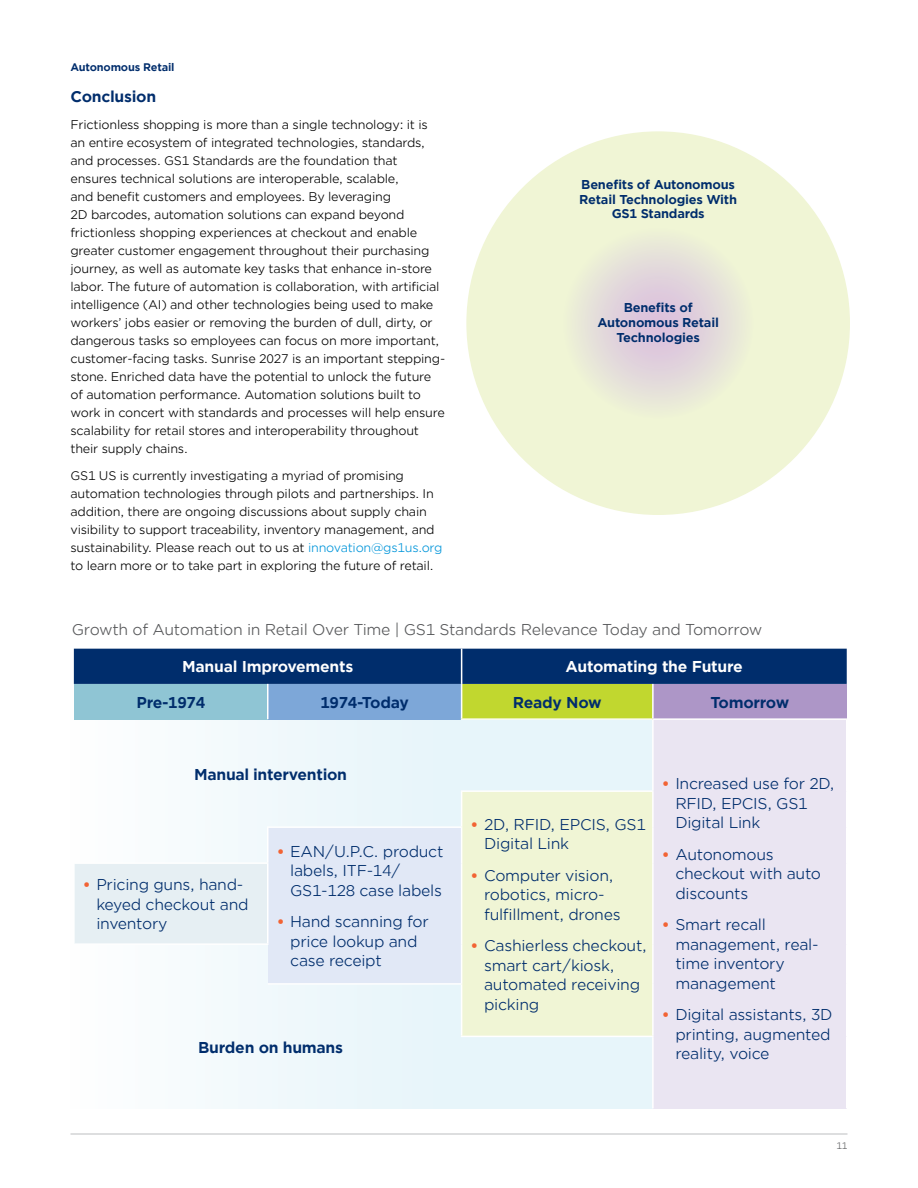
<style>
.page{position:relative;width:918px;height:1188px;background:#fff}
.page>*{position:absolute;margin:0;border:0;box-sizing:border-box;transform-origin:0 0}
.t1{font:15px/19.5px "Gotham Office";letter-spacing:-.02em;color:#002d6c}
.t2{font:700 15px "Gotham Office";letter-spacing:-.02em;color:#002d6c}
.t3{font:15px "Gotham Office";letter-spacing:-.02em;color:#58595b}
.t4{font:700 15px "Gotham Office";letter-spacing:-.02em;color:#fff}
.t5{font:700 12.3px/14.7px "Gotham Office";letter-spacing:-.02em;color:#002d6c;text-align:center}
.t6{font:12px/18px "Gotham Office";letter-spacing:-.02em;color:#000}
.t7{font:700 10.5px "Gotham Office";letter-spacing:-.02em;color:#002d6c}
.t8{font:9px "Gotham Office";color:#58595b}
.s1{color:#0095da}
.s2{font-weight:700;color:#f26334}
</style>
<div class="page">
<hr style="left:70px;top:1134px;width:778px;height:1px;background:#bcbec0">
<svg style="left:73px;top:652px;width:773px;height:457px;fill:#eff8fb"></svg>
<div style="left:466px;top:131px;width:384px;height:384px;background:#f0f5d5;border-radius:50%"></div>
<svg style="left:563px;top:228px;width:190px;height:190px"></svg>
<div style="left:74px;top:649px;width:773px;height:35px;background:#002d6c"></div>
<div style="left:74px;top:684px;width:194px;height:35px;background:#8fc5d4"></div>
<div style="left:268px;top:684px;width:194px;height:35px;background:#7da7d8"></div>
<div style="left:462px;top:684px;width:191px;height:35px;background:#c1d72f"></div>
<div style="left:653px;top:684px;width:194px;height:35px;background:#ad96c7"></div>
<div style="left:653px;top:719px;width:194px;height:389px;background:#eae5f2"></div>
<div style="left:462px;top:791px;width:191px;height:245px;background:#f0f5d5"></div>
<div style="left:268px;top:827px;width:194px;height:157px;background:#e1e8f6"></div>
<div style="left:74px;top:863px;width:194px;height:81px;background:#e6eff3"></div>
<hr style="left:461px;top:649px;width:1px;height:35px;background:#fff">
<hr style="left:267px;top:684px;width:1px;height:35px;background:#fff">
<hr style="left:461px;top:684px;width:1px;height:34px;background:#fff">
<hr style="left:652px;top:684px;width:2px;height:34px;background:#fff">
<hr style="left:461px;top:718px;width:192px;height:2px;background:#fff">
<hr style="left:653px;top:718px;width:195px;height:2px;background:#fff">
<hr style="left:652px;top:720px;width:2px;height:70px;background:#fff">
<hr style="left:846px;top:720px;width:2px;height:71px;background:#fff">
<hr style="left:846px;top:791px;width:2px;height:36px;background:#fff">
<hr style="left:846px;top:827px;width:2px;height:36px;background:#fff">
<hr style="left:846px;top:863px;width:2px;height:81px;background:#fff">
<hr style="left:846px;top:944px;width:2px;height:40px;background:#fff">
<hr style="left:846px;top:984px;width:2px;height:52px;background:#fff">
<hr style="left:846px;top:1036px;width:2px;height:72px;background:#fff">
<hr style="left:652px;top:1037px;width:2px;height:71px;background:#fff">
<hr style="left:73px;top:862px;width:195px;height:2px;background:#fff">
<hr style="left:73px;top:864px;width:2px;height:79px;background:#fff">
<hr style="left:73px;top:943px;width:195px;height:2px;background:#fff">
<hr style="left:267px;top:826px;width:195px;height:2px;background:#fff">
<hr style="left:267px;top:828px;width:1px;height:34px;background:#fff">
<hr style="left:267px;top:864px;width:1px;height:79px;background:#fff">
<hr style="left:268px;top:983px;width:194px;height:2px;background:#fff">
<hr style="left:461px;top:790px;width:193px;height:2px;background:#fff">
<hr style="left:461px;top:792px;width:1px;height:34px;background:#fff">
<hr style="left:652px;top:792px;width:2px;height:35px;background:#fff">
<hr style="left:461px;top:828px;width:1px;height:35px;background:#fff">
<hr style="left:652px;top:827px;width:2px;height:36px;background:#fff">
<hr style="left:461px;top:863px;width:1px;height:81px;background:#fff">
<hr style="left:652px;top:863px;width:2px;height:81px;background:#fff">
<hr style="left:461px;top:944px;width:1px;height:39px;background:#fff">
<hr style="left:652px;top:944px;width:2px;height:40px;background:#fff">
<hr style="left:461px;top:985px;width:1px;height:51px;background:#fff">
<hr style="left:652px;top:984px;width:2px;height:52px;background:#fff">
<hr style="left:461px;top:1036px;width:193px;height:1px;background:#fff">
<p class="t7" style="left:70px;top:60px;width:106px">Autonomous Retail</p>
<p class="t2" style="left:70px;top:86px;width:87px">Conclusion</p>
<p class="t6" style="left:70px;top:115px;width:376px">Frictionless shopping is more than a single technology: it is an entire ecosystem of integrated technologies, standards, and processes. GS1 Standards are the foundation that ensures technical solutions are interoperable, scalable,<br>and benefit customers and employees. By leveraging<br>2D barcodes, automation solutions can expand beyond frictionless shopping experiences at checkout and enable greater customer engagement throughout their purchasing journey, as well as automate key tasks that enhance in-store labor. The future of automation is collaboration, with artificial intelligence (AI) and other technologies being used to make workers’ jobs easier or removing the burden of dull, dirty, or dangerous tasks so employees can focus on more important, customer-facing tasks. Sunrise 2027 is an important stepping&shy;stone. Enriched data have the potential to unlock the future of automation performance. Automation solutions built to work in concert with standards and processes will help ensure scalability for retail stores and interoperability throughout their supply chains.</p>
<p class="t6" style="left:70px;top:466px;width:374px">GS1 US is currently investigating a myriad of promising automation technologies through pilots and partnerships. In addition, there are ongoing discussions about supply chain visibility to support traceability, inventory management, and sustainability. Please reach out to us at <span class="s1">innovation@gs1us.org </span>to learn more or to take part in exploring the future of retail.</p>
<p class="t5" style="left:579px;top:177px;width:159px">Benefits of Autonomous<br>Retail Technologies With<br>GS1 Standards</p>
<p class="t5" style="left:597px;top:300px;width:123px">Benefits of<br>Autonomous Retail<br>Technologies</p>
<p class="t3" style="left:72px;top:620px;width:692px">Growth of Automation in Retail Over Time | GS1 Standards Relevance Today and Tomorrow</p>
<p class="t4" style="left:182px;top:656px;width:173px">Manual Improvements</p>
<p class="t4" style="left:566px;top:656px;width:179px">Automating the Future</p>
<p class="t2" style="left:136px;top:692px;width:70px">Pre-1974</p>
<p class="t2" style="left:320px;top:692px;width:90px">1974-Today</p>
<p class="t2" style="left:513px;top:692px;width:90px">Ready Now</p>
<p class="t2" style="left:710px;top:692px;width:80px">Tomorrow</p>
<p class="t2" style="left:194px;top:764px;width:155px">Manual intervention</p>
<p class="t1" style="left:96px;top:875px;width:154px;text-indent:-14px"><span class="s2">•</span> Pricing guns, hand&shy;keyed checkout and inventory</p>
<p class="t1" style="left:290px;top:841px;width:155px;text-indent:-14px"><span class="s2">•</span> EAN/U.P.C. product labels, ITF-14/<br>GS1-128 case labels</p>
<p class="t1" style="left:290px;top:912px;width:140px;text-indent:-14px"><span class="s2">•</span> Hand scanning for price lookup and case receipt</p>
<p class="t2" style="left:198px;top:1038px;width:146px">Burden on humans</p>
<p class="t1" style="left:484px;top:814px;width:163px;text-indent:-14px"><span class="s2">•</span> 2D, RFID, EPCIS, GS1<br>Digital Link</p>
<p class="t1" style="left:484px;top:865px;width:138px;text-indent:-14px"><span class="s2">•</span> Computer vision, robotics, micro&shy;fulfillment, drones</p>
<p class="t1" style="left:484px;top:936px;width:164px;text-indent:-14px"><span class="s2">•</span> Cashierless checkout, smart cart/kiosk, automated receiving picking</p>
<p class="t1" style="left:675px;top:774px;width:161px;text-indent:-14px"><span class="s2">•</span> Increased use for 2D,<br>RFID, EPCIS, GS1<br>Digital Link</p>
<p class="t1" style="left:675px;top:844px;width:147px;text-indent:-14px"><span class="s2">•</span> Autonomous checkout with auto discounts</p>
<p class="t1" style="left:675px;top:915px;width:145px;text-indent:-14px"><span class="s2">•</span> Smart recall management, real&shy;time inventory management</p>
<p class="t1" style="left:675px;top:1005px;width:159px;text-indent:-14px"><span class="s2">•</span> Digital assistants, 3D printing, augmented reality, voice</p>
<p class="t8" style="left:836px;top:1140px;width:13px">11</p>
</div>
